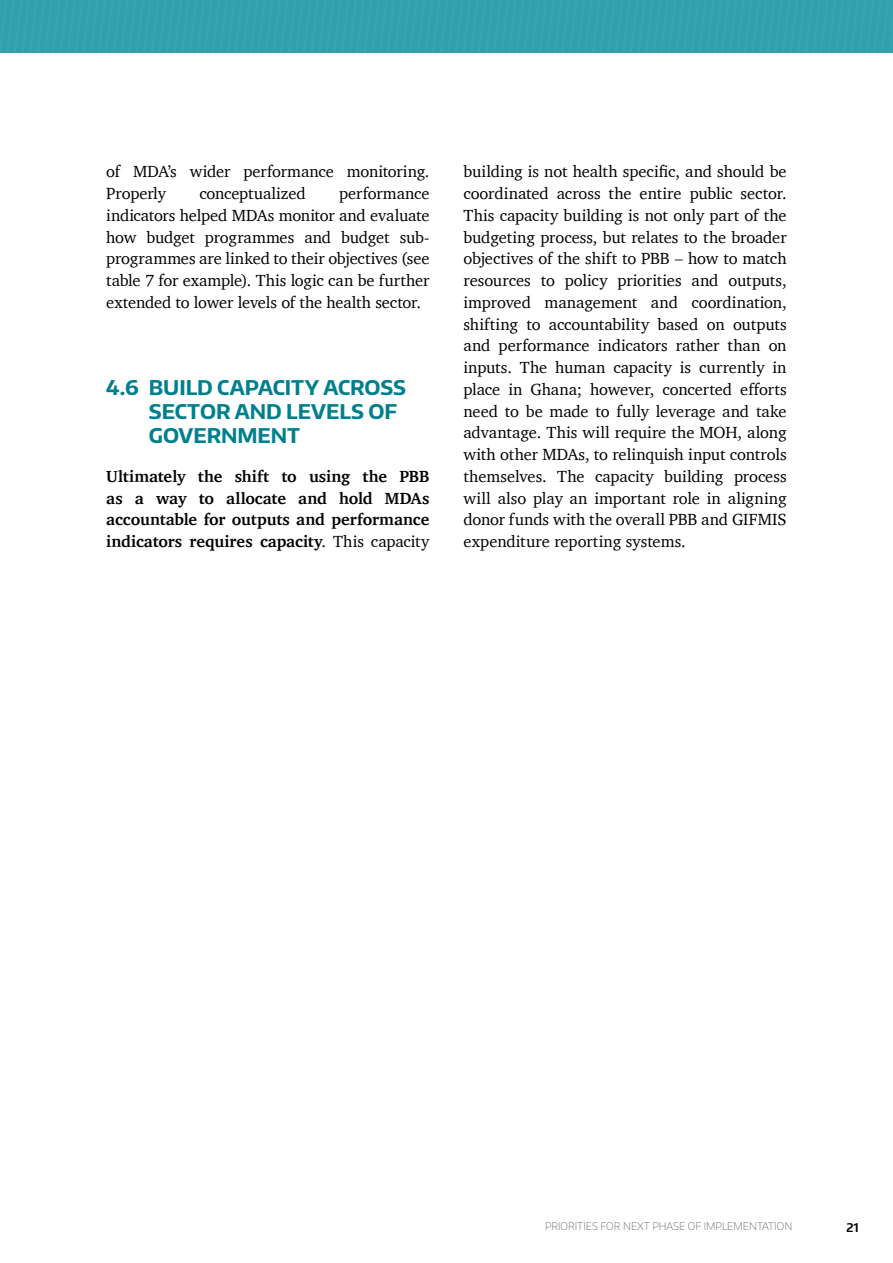
<style>
.page{position:relative;width:893px;height:1263px;background:#fff}
.page>*{position:absolute;margin:0;border:0;box-sizing:border-box;transform-origin:0 0}
.t1{font:700 20.25px/24px "Encode Sans";letter-spacing:-.005em;color:#00808c}
.t2{font:16.5px/21.8px "Charter";letter-spacing:-.005em;color:#000;text-align:justify}
.t3{font:700 16.5px/21.8px "Charter";color:#000;text-align:justify}
.t4{font:600 12px "Encode Sans";color:#000}
.t5{font:100 10.5px "Encode Sans";color:#565655}
.s1{font-weight:400}
</style>
<div class="page">
<svg style="left:0;top:0;width:893px;height:53px;background:#33a2ad"></svg>
<p class="t2" style="left:106px;top:161px;width:325px">of MDA’s wider performance monitoring.<br>Properly</p>
<p class="t2" style="left:106px;top:182px;width:325px;text-indent:233px">performance indicators helped MDAs monitor and evaluate how budget programmes and budget sub&shy;programmes are linked to their objectives (see table 7 for example). This logic can be further extended to lower levels of the health sector.</p>
<p class="t2" style="left:199px;top:182px;width:108px">conceptualized</p>
<p class="t1" style="left:149px;top:375px;width:259px;text-indent:-43px">4.6 BUILD CAPACITY ACROSS<br>SECTOR AND LEVELS OF<br>GOVERNMENT</p>
<p class="t3" style="left:106px;top:465px;width:325px">Ultimately the shift to using the PBB as a way to allocate and hold MDAs accountable for outputs and performance indicators requires capacity<span class="s1">. This capacity</span></p>
<p class="t2" style="left:463px;top:161px;width:325px">building is not health specific, and should be coordinated across the entire public sector.<br>This capacity building is not only part of the budgeting process, but relates to the broader objectives of the shift to PBB – how to match resources to policy priorities and outputs, improved management and coordination, shifting to accountability based on outputs and performance indicators rather than on inputs. The human capacity is currently in place in Ghana; however, concerted efforts need to be made to fully leverage and take advantage. This will require the MOH, along with other MDAs, to relinquish input controls themselves. The capacity building process will also play an important role in aligning donor funds with the overall PBB and GIFMIS expenditure reporting systems.</p>
<p class="t5" style="left:545px;top:1219px;width:249px">PRIORITI ES FOR NEXT PHASE OF IMPLEM ENTATION</p>
<p class="t4" style="left:846px;top:1219px;width:14px">21</p>
</div>
